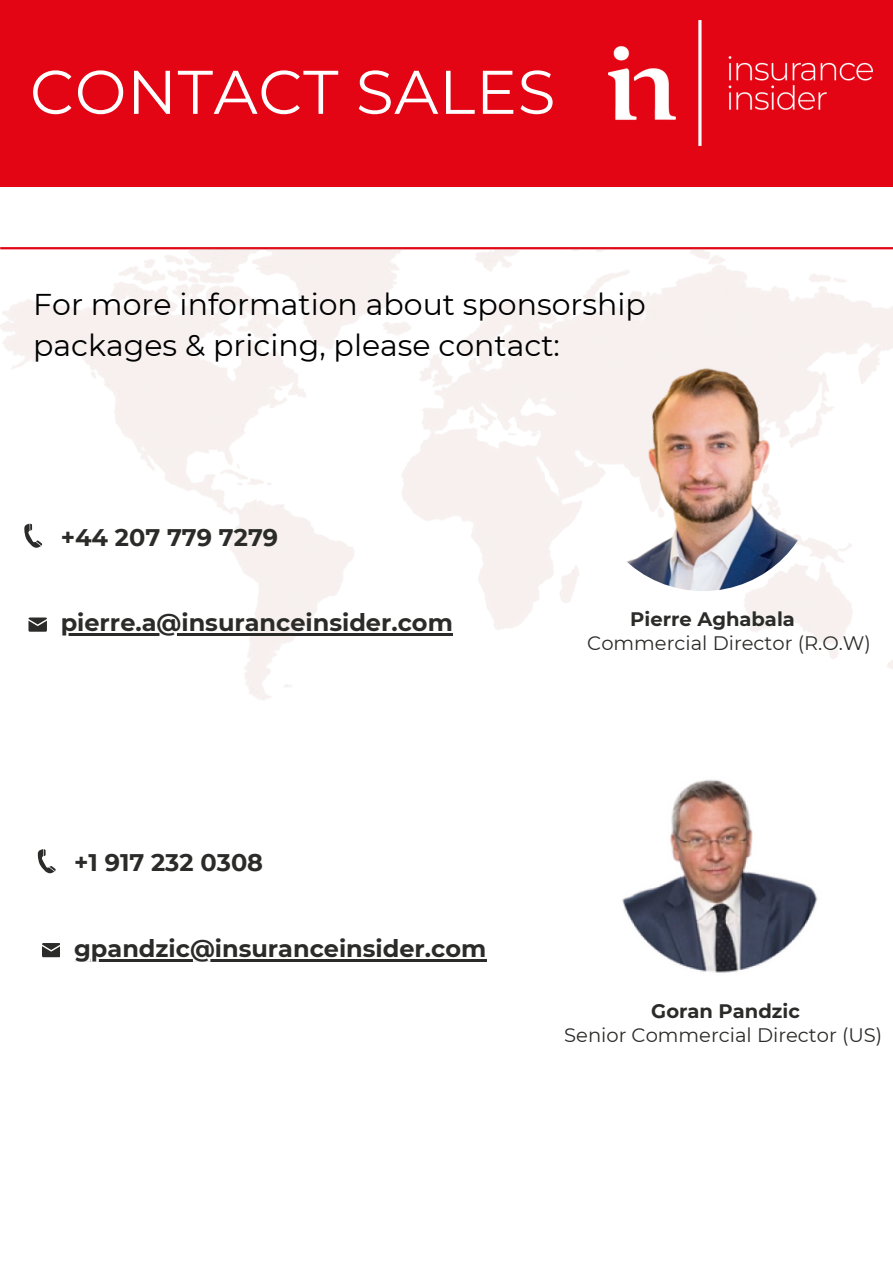
<style>
.page{position:relative;width:893px;height:1264px;background:#fff}
.page>*{position:absolute;margin:0;border:0;box-sizing:border-box;transform-origin:0 0}
.t1{font:61.5px "Montserrat";letter-spacing:.01em;color:#fff}
.t2{font:30px/41.7px "Montserrat";color:#000}
.t3{font:700 24px "Montserrat";color:#2b2c29}
.t4{font:19.5px "Montserrat";color:#2b2c29}
.t5{font:700 19.5px "Montserrat";color:#2b2c29}
</style>
<div class="page">
<hr style="left:0;top:247px;width:892px;height:2px;background:#e30513">
<img style="left:0;top:248px;width:892px;height:452px">
<div style="left:0;top:0;width:892px;height:187px;background:#e30513"></div>
<img style="left:608px;top:20px;width:264px;height:125px">
<img style="left:589px;top:363px;width:227px;height:228px;border-radius:50%">
<hr style="left:61px;top:633px;width:392px;height:2px;background:#2b2c29">
<svg style="left:28px;top:617px;width:18px;height:14px"></svg>
<svg style="left:24px;top:523px;width:18px;height:25px"></svg>
<img style="left:608px;top:761px;width:221px;height:221px;border-radius:50%">
<hr style="left:74px;top:958px;width:412px;height:3px;background:#2b2c29">
<svg style="left:42px;top:943px;width:18px;height:14px"></svg>
<svg style="left:38px;top:849px;width:18px;height:24px"></svg>
<p class="t1" style="left:30px;top:54px;width:527px">CONTACT SALES</p>
<p class="t2" style="left:33px;top:283px;width:614px">For more information about sponsorship packages &amp; pricing, please contact:</p>
<p class="t3" style="left:61px;top:522px;width:219px">+44 207 779 7279</p>
<p class="t3" style="left:61px;top:608px;width:393px">pierre.a@insuranceinsider.com</p>
<p class="t5" style="left:630px;top:607px;width:166px">Pierre Aghabala</p>
<p class="t4" style="left:587px;top:630px;width:285px">Commercial Director (R.O.W)</p>
<h4 class="t3" style="left:74px;top:847px;width:190px">+1 917 232 0308</h4>
<p class="t3" style="left:74px;top:933px;width:413px">gpandzic@insuranceinsider.com</p>
<h3 class="t5" style="left:651px;top:999px;width:150px">Goran Pandzic</h3>
<p class="t4" style="left:564px;top:1022px;width:319px">Senior Commercial Director (US)</p>
</div>
